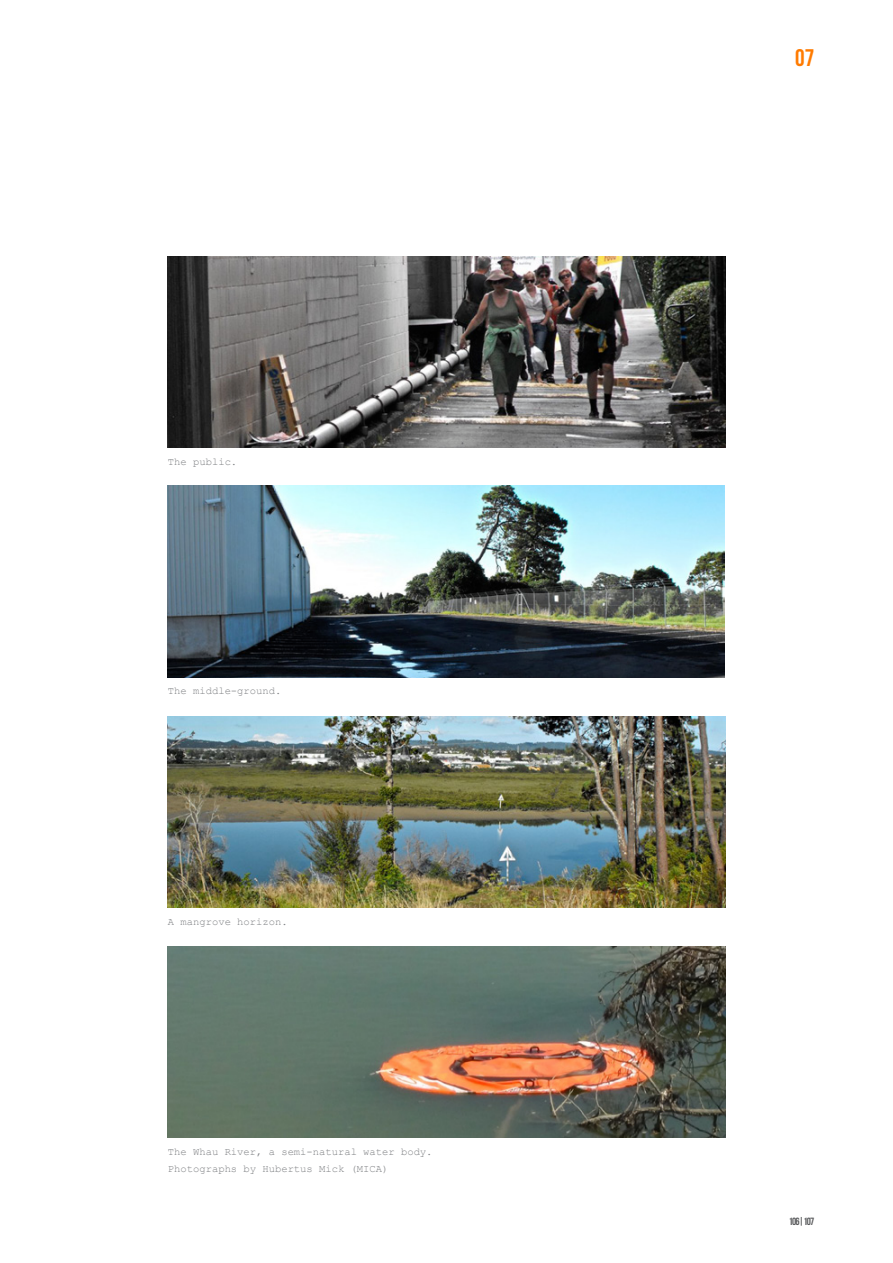
<style>
.page{position:relative;width:893px;height:1263px;background:#fff}
.page>*{position:absolute;margin:0;border:0;box-sizing:border-box;transform-origin:0 0}
.t1{font:24px "Bebas Neue";color:#ff7b00}
.t2{font:10.5px/17.1px "Courier New";color:#808285}
.t3{font:10.5px "Bebas Neue";letter-spacing:-.075em;color:#57585a}
</style>
<div class="page">
<img style="left:168px;top:946px;width:557px;height:191px">
<img style="left:168px;top:256px;width:557px;height:191px">
<img style="left:168px;top:486px;width:557px;height:191px">
<img style="left:168px;top:716px;width:557px;height:192px">
<p class="t2" style="left:168px;top:452px;width:71px">The public.</p>
<p class="t2" style="left:168px;top:682px;width:115px">The middle-ground.</p>
<p class="t2" style="left:168px;top:913px;width:121px">A mangrove horizon.</p>
<p class="t2" style="left:168px;top:1142px;width:266px">The Whau River, a semi-natural water body.<br>Photographs by Hubertus Mick (MICA)</p>
<h1 class="t1" style="left:795px;top:45px;width:21px">07</h1>
<p class="t3" style="left:789px;top:1215px;width:27px">106|107</p>
</div>
